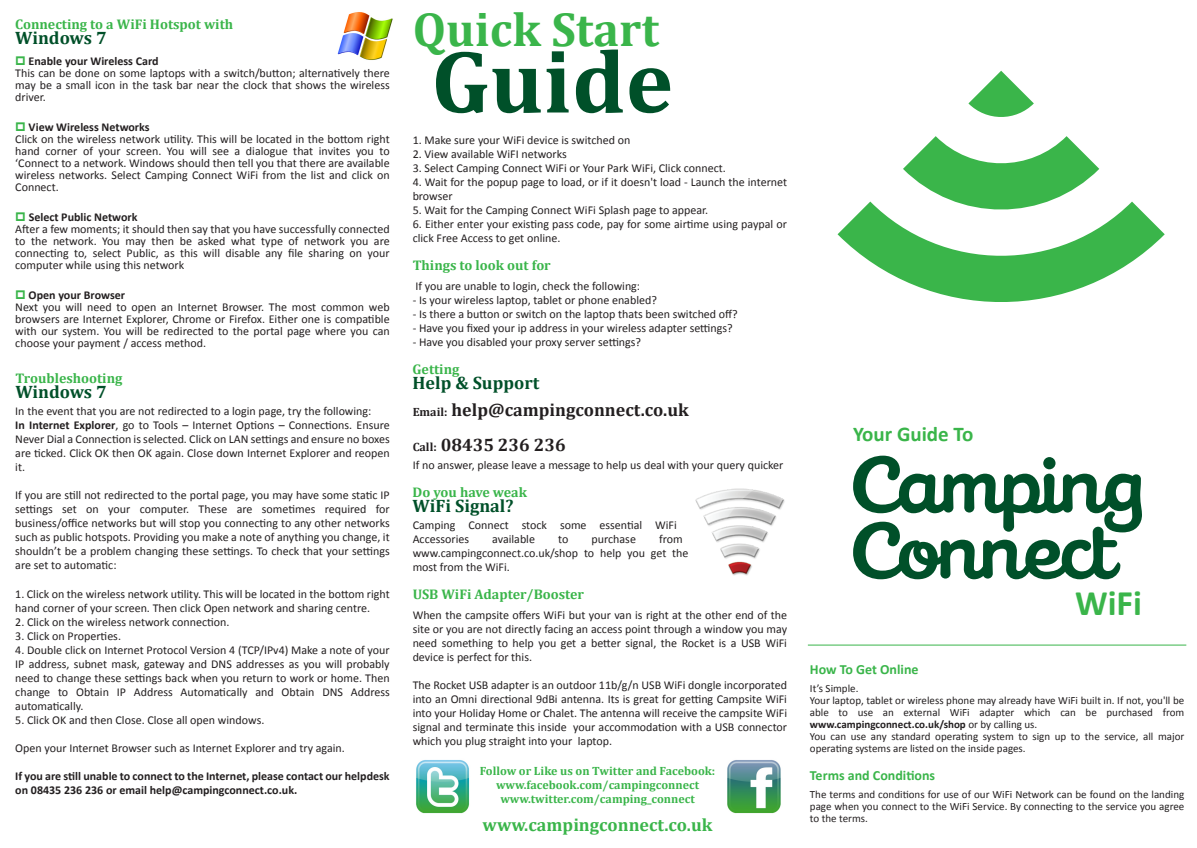
<style>
.page{position:relative;width:1197px;height:848px;background:#fff}
.page>*{position:absolute;margin:0;border:0;box-sizing:border-box;transform-origin:0 0}
.t1{font:700 90px "Cambria";color:#005029}
.t2{font:700 48px "Cambria";color:#3ab54a}
.t3{font:700 36px "Calibri";color:#3ab54a}
.t4{font:700 21px "Calibri";color:#3ab54a}
.t5{font:700 18px/35px "Cambria";color:#231f20}
.t6{font:700 18px "Cambria";color:#005029}
.t7{font:700 18px "Cambria";color:#3ab54a}
.t8{font:700 14px "Cambria";color:#3ab54a}
.t9{font:700 14px "Calibri";color:#3ab54a}
.t10{font:12px/14px "Calibri";color:#231f20;text-align:justify}
.t11{font:700 12px/14px "Calibri";color:#231f20}
.t12{font:700 12px/14px "Cambria";color:#3ab54a;text-align:center}
.t13{font:11px/12px "Calibri";color:#231f20}
.s1{color:#fff}
.s2{font-weight:700}
.s3{font-size:12px}
</style>
<div class="page">
<svg style="left:853px;top:455px;width:288px;height:124px"></svg>
<svg style="left:837px;top:71px;width:327px;height:231px"></svg>
<img style="left:337px;top:12px;width:56px;height:48px">
<img style="left:695px;top:488px;width:90px;height:88px">
<img style="left:416px;top:760px;width:54px;height:54px">
<img style="left:727px;top:760px;width:54px;height:54px">
<hr style="left:807px;top:644px;width:379px;height:1px;background:#3ab54a">
<p class="t8" style="left:15px;top:14px;width:294px">Connecting to a WiFi Hotspot with <span class="s1">Windows 7</span></p>
<p class="t11" style="left:29px;top:54px;width:131px">Enable your Wireless Card</p>
<p class="t10" style="left:15px;top:67px;width:376px;line-height:12px">This can be done on some laptops with a switch/button; alternatively there may be a small icon in the task bar near the clock that shows the wireless driver.</p>
<p class="t11" style="left:29px;top:120px;width:122px">View Wireless Networks</p>
<p class="t10" style="left:15px;top:133px;width:376px;line-height:12px">Click on the wireless network utility. This will be located in the bottom right hand corner of your screen. You will see a dialogue that invites you to ‘Connect to a network. Windows should then tell you that there are available wireless networks. Select Camping Connect WiFi from the list and click on Connect.</p>
<p class="t11" style="left:29px;top:210px;width:110px">Select Public Network</p>
<p class="t10" style="left:15px;top:223px;width:376px;line-height:12px">After a few moments; it should then say that you have successfully connected to the network. You may then be asked what type of network you are connecting to, select Public, as this will disable any file sharing on your computer while using this network</p>
<p class="t11" style="left:29px;top:288px;width:98px">Open your Browser</p>
<p class="t10" style="left:15px;top:301px;width:376px;line-height:12px">Next you will need to open an Internet Browser. The most common web browsers are Internet Explorer, Chrome or Firefox. Either one is compatible with our system. You will be redirected to the portal page where you can choose your payment / access method.</p>
<p class="t8" style="left:15px;top:368px;width:183px">Troubleshooting <span class="s1">Windows 7</span></p>
<p class="t10" style="left:15px;top:404px;width:376px;text-align:left">In the event that you are not redirected to a login page, try the following:<br><span class="s2">In Internet Explorer</span>, go to Tools – Internet Options – Connections. Ensure Never Dial a Connection is selected. Click on LAN settings and ensure no boxes are ticked. Click OK then OK again. Close down Internet Explorer and reopen it.</p>
<p class="t10" style="left:15px;top:488px;width:376px">If you are still not redirected to the portal page, you may have some static IP settings set on your computer. These are sometimes required for business/office networks but will stop you connecting to any other networks such as public hotspots. Providing you make a note of anything you change, it shouldn’t be a problem changing these settings. To check that your settings are set to automatic:</p>
<p class="t10" style="left:15px;top:586px;width:376px">1. Click on the wireless network utility. This will be located in the bottom right hand corner of your screen. Then click Open network and sharing centre.</p>
<p class="t10" style="left:15px;top:614px;width:216px">2. Click on the wireless network connection.</p>
<p class="t10" style="left:15px;top:628px;width:107px">3. Click on Properties.</p>
<p class="t10" style="left:15px;top:642px;width:376px">4. Double click on Internet Protocol Version 4 (TCP/IPv4) Make a note of your IP address, subnet mask, gateway and DNS addresses as you will probably need to change these settings back when you return to work or home. Then change to Obtain IP Address Automatically and Obtain DNS Address automatically.</p>
<p class="t10" style="left:15px;top:712px;width:250px">5. Click OK and then Close. Close all open windows.</p>
<p class="t10" style="left:15px;top:740px;width:331px">Open your Internet Browser such as Internet Explorer and try again.</p>
<p class="t11" style="left:15px;top:768px;width:376px">If you are still unable to connect to the Internet, please contact our helpdesk on 08435 236 236 or email help@campingconnect.co.uk.</p>
<h3 class="t6" style="left:15px;top:25px;width:93px">Windows 7</h3>
<h3 class="t6" style="left:15px;top:379px;width:93px">Windows 7</h3>
<h2 class="t2" style="left:412px;top:-4px;width:248px">Quick Start</h2>
<h1 class="t1" style="left:431px;top:18px;width:243px">Guide</h1>
<p class="t10" style="left:412px;top:133px;width:219px">1. Make sure your WiFi device is switched on</p>
<p class="t10" style="left:412px;top:147px;width:156px">2. View available WiFI networks</p>
<p class="t10" style="left:412px;top:161px;width:315px">3. Select Camping Connect WiFi or Your Park WiFi, Click connect.</p>
<p class="t10" style="left:412px;top:175px;width:376px">4. Wait for the popup page to load, or if it doesn't load - Launch the internet browser</p>
<p class="t10" style="left:412px;top:203px;width:297px">5. Wait for the Camping Connect WiFi Splash page to appear.</p>
<p class="t10" style="left:412px;top:217px;width:376px">6. Either enter your existing pass code, pay for some airtime using paypal or click Free Access to get online.</p>
<p class="t8" style="left:412px;top:255px;width:140px">Things to look out for</p>
<p class="t10" style="left:415px;top:279px;width:226px">If you are unable to login, check the following:</p>
<p class="t10" style="left:412px;top:293px;width:246px">- Is your wireless laptop, tablet or phone enabled?</p>
<p class="t10" style="left:412px;top:307px;width:326px">- Is there a button or switch on the laptop thats been switched off?</p>
<p class="t10" style="left:412px;top:321px;width:321px">- Have you fixed your ip address in your wireless adapter settings?</p>
<p class="t10" style="left:412px;top:335px;width:230px">- Have you disabled your proxy server settings?</p>
<h3 class="t6" style="left:412px;top:370px;width:128px">Help &amp; Support</h3>
<h3 class="t5" style="left:412px;top:392px;width:278px"><span class="s3">Email:</span> help@campingconnect.co.uk<br><span class="s3">Call:</span> 08435 236 236</h3>
<p class="t10" style="left:412px;top:458px;width:372px">If no answer, please leave a message to help us deal with your query quicker</p>
<p class="t8" style="left:412px;top:482px;width:197px">Do you have weak <span class="s1">WiFi Signal?</span></p>
<p class="t10" style="left:412px;top:518px;width:266px">Camping Connect stock some essential WiFi<br>Accessories</p>
<h3 class="t6" style="left:412px;top:493px;width:102px">WiFi Signal?</h3>
<p class="t10" style="left:412px;top:532px;width:277px;text-align:left;text-indent:246px">from www.campingconnect.co.uk/shop to help you get the most from the WiFi.</p>
<p class="t8" style="left:412px;top:584px;width:173px">USB WiFi Adapter/Booster</p>
<p class="t10" style="left:412px;top:608px;width:376px">When the campsite offers WiFi but your van is right at the other end of the site or you are not directly facing an access point through a window you may need something to help you get a better signal, the Rocket is a USB WiFi device is perfect for this.</p>
<p class="t10" style="left:412px;top:678px;width:376px">The Rocket USB adapter is an outdoor 11b/g/n USB WiFi dongle incorporated into an Omni directional 9dBi antenna. Its is great for getting Campsite WiFi into your Holiday Home or Chalet. The antenna will receive the campsite WiFi signal and terminate this inside your accommodation with a USB connector which you plug straight into your laptop.</p>
<p class="t10" style="left:492px;top:532px;width:44px">available</p>
<p class="t10" style="left:558px;top:532px;width:12px">to</p>
<p class="t10" style="left:591px;top:532px;width:46px">purchase</p>
<p class="t12" style="left:480px;top:763px;width:237px">Follow or Like us on Twitter and Facebook: www.facebook.com/campingconnect www.twitter.com/camping_connect</p>
<h3 class="t7" style="left:482px;top:812px;width:231px">www.campingconnect.co.uk</h3>
<h3 class="t4" style="left:853px;top:420px;width:122px">Your Guide To</h3>
<h3 class="t3" style="left:1074px;top:579px;width:68px">WiFi</h3>
<p class="t9" style="left:809px;top:660px;width:110px">How To Get Online</p>
<p class="t13" style="left:809px;top:682px;width:376px">It’s Simple.<br>Your laptop, tablet or wireless phone may already have WiFi built in. If not, you'll be able to use an external WiFi adapter which can be purchased from <span class="s2">www.campingconnect.co.uk/shop</span> or by calling us.<br>You can use any standard operating system to sign up to the service, all major operating systems are listed on the inside pages.</p>
<p class="t9" style="left:809px;top:766px;width:127px">Terms and Conditions</p>
<p class="t13" style="left:809px;top:788px;width:376px;text-align:justify">The terms and conditions for use of our WiFi Network can be found on the landing page when you connect to the WiFi Service. By connecting to the service you agree to the terms.</p>
</div>
